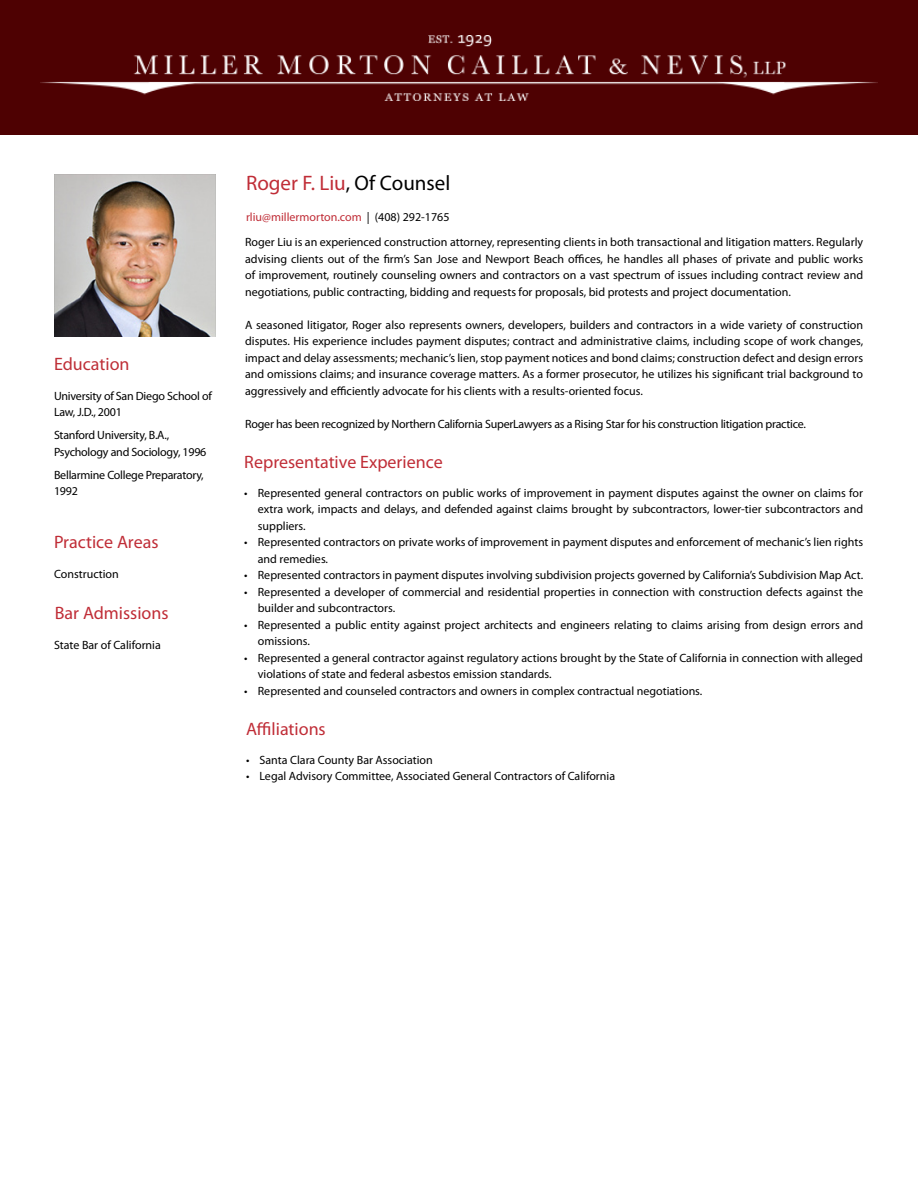
<style>
.page{position:relative;width:918px;height:1188px;background:#fff}
.page>*{position:absolute;margin:0;border:0;box-sizing:border-box;transform-origin:0 0}
.t1{font:21px "Myriad Pro";color:#c02d37}
.t2{font:18px "Myriad Pro";color:#c02d37}
.t3{font:18px "Myriad Pro";color:#be2f37}
.t4{font:12px/16.5px "Myriad Pro";color:#000}
.t5{font:12px/16.5px "Myriad Pro";letter-spacing:-.02em;color:#000}
.t6{font:12px "Myriad Pro";color:#c02d37}
.s1{color:#000}
</style>
<div class="page">
<div style="left:0;top:1px;width:918px;height:134px;background:#4e0102"></div>
<img style="left:40px;top:35px;width:838px;height:65px">
<img style="left:54px;top:174px;width:162px;height:162px">
<p class="t3" style="left:54px;top:353px;width:77px">Education</p>
<p class="t5" style="left:54px;top:387px;width:159px">University of San Diego School of<br>Law, J.D., 2001</p>
<p class="t5" style="left:54px;top:427px;width:154px">Stanford University, B.A.,<br>Psychology and Sociology, 1996</p>
<p class="t5" style="left:54px;top:466px;width:151px">Bellarmine College Preparatory,<br>1992</p>
<p class="t2" style="left:54px;top:531px;width:106px">Practice Areas</p>
<p class="t4" style="left:54px;top:565px;width:66px">Construction</p>
<p class="t2" style="left:55px;top:602px;width:115px">Bar Admissions</p>
<p class="t4" style="left:54px;top:636px;width:108px">State Bar of California</p>
<p class="t1" style="left:246px;top:170px;width:206px">Roger F. Liu<span class="s1">, Of Counsel</span></p>
<p class="t6" style="left:246px;top:210px;width:205px">rliu@millermorton.com <span class="s1">| (408) 292-1765</span></p>
<p class="t4" style="left:245px;top:234px;width:620px;text-align:justify">Roger Liu is an experienced construction attorney, representing clients in both transactional and litigation matters. Regularly advising clients out of the firm’s San Jose and Newport Beach offices, he handles all phases of private and public works of improvement, routinely counseling owners and contractors on a vast spectrum of issues including contract review and negotiations, public contracting, bidding and requests for proposals, bid protests and project documentation.</p>
<p class="t4" style="left:245px;top:316px;width:620px;text-align:justify">A seasoned litigator, Roger also represents owners, developers, builders and contractors in a wide variety of construction disputes. His experience includes payment disputes; contract and administrative claims, including scope of work changes, impact and delay assessments; mechanic’s lien, stop payment notices and bond claims; construction defect and design errors and omissions claims; and insurance coverage matters. As a former prosecutor, he utilizes his significant trial background to aggressively and efficiently advocate for his clients with a results-oriented focus.</p>
<p class="t5" style="left:245px;top:415px;width:562px">Roger has been recognized by Northern California SuperLawyers as a Rising Star for his construction litigation practice.</p>
<p class="t2" style="left:244px;top:450px;width:200px">Representative Experience</p>
<p class="t4" style="left:258px;top:484px;width:607px;text-align:justify;text-indent:-14px">• Represented general contractors on public works of improvement in payment disputes against the owner on claims for extra work, impacts and delays, and defended against claims brought by subcontractors, lower-tier subcontractors and suppliers.</p>
<p class="t4" style="left:258px;top:534px;width:607px;text-indent:-14px">• Represented contractors on private works of improvement in payment disputes and enforcement of mechanic’s lien rights and remedies.</p>
<p class="t4" style="left:244px;top:567px;width:620px">• Represented contractors in payment disputes involving subdivision projects governed by California’s Subdivision Map Act.</p>
<p class="t4" style="left:258px;top:583px;width:607px;text-indent:-14px">• Represented a developer of commercial and residential properties in connection with construction defects against the builder and subcontractors.</p>
<p class="t4" style="left:258px;top:616px;width:607px;text-indent:-14px">• Represented a public entity against project architects and engineers relating to claims arising from design errors and omissions.</p>
<p class="t4" style="left:258px;top:649px;width:607px;text-indent:-14px">• Represented a general contractor against regulatory actions brought by the State of California in connection with alleged violations of state and federal asbestos emission standards.</p>
<p class="t4" style="left:244px;top:682px;width:460px">• Represented and counseled contractors and owners in complex contractual negotiations.</p>
<p class="t2" style="left:246px;top:717px;width:81px">Affiliations</p>
<p class="t4" style="left:246px;top:751px;width:188px">• Santa Clara County Bar Association</p>
<p class="t4" style="left:246px;top:768px;width:371px">• Legal Advisory Committee, Associated General Contractors of California</p>
</div>
